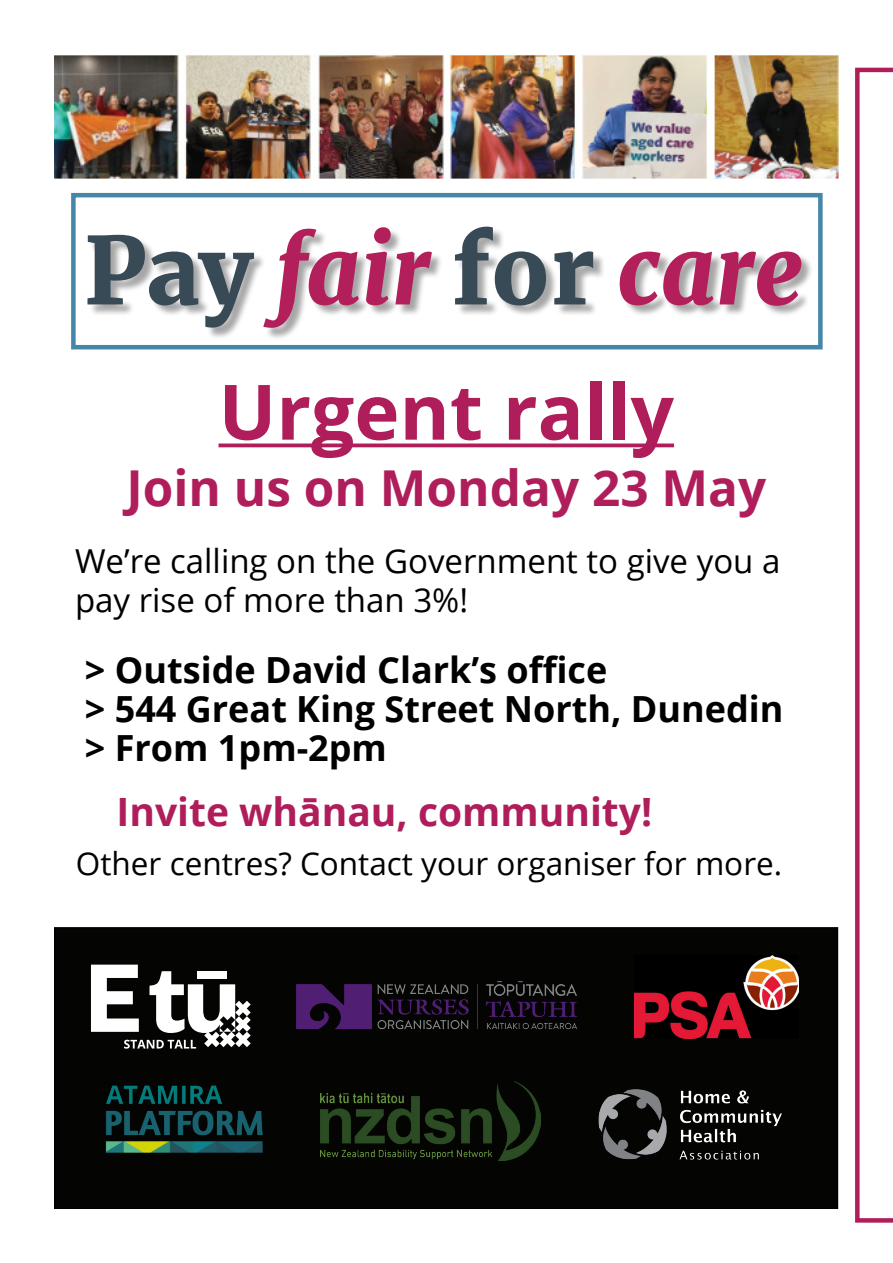
<style>
.page{position:relative;width:893px;height:1263px;background:#fff}
.page>*{position:absolute;margin:0;border:0;box-sizing:border-box;transform-origin:0 0}
.t1{font:italic 900 93px "Merriweather";color:#b21f5a}
.t2{font:700 76.5px "Open Sans";color:#af1e5a}
.t3{font:700 49.5px "Open Sans";color:#af1e5a}
.t4{font:700 39px "Open Sans";color:#af1e5a}
.t5{font:700 36px/39px "Open Sans";color:#000}
.t6{font:33px/39.6px "Open Sans";color:#000}
.t7{font:31.5px "Open Sans";color:#000}
.s1{font-style:normal;color:#394a57}
</style>
<div class="page">
<div style="left:71px;top:193px;width:752px;height:156px;border:4px solid #4487a9"></div>
<div style="left:89px;top:228px;width:724px;height:112px;background:#000;opacity:.35"></div>
<img style="left:54px;top:54px;width:784px;height:124px">
<svg style="left:219px;top:443px;width:455px;height:4px;background:#b93b6f"></svg>
<div style="left:54px;top:927px;width:784px;height:282px;background:#040503;border:2px solid #000"></div>
<svg style="left:91px;top:965px;width:160px;height:84px"></svg>
<img style="left:635px;top:955px;width:164px;height:84px">
<img style="left:106px;top:1085px;width:156px;height:67px">
<img style="left:320px;top:1082px;width:220px;height:78px">
<img style="left:296px;top:981px;width:282px;height:49px">
<img style="left:598px;top:1089px;width:184px;height:71px">
<svg style="left:855px;top:68px;width:38px;height:1155px"></svg>
<p class="t1" style="left:84px;top:206px;width:720px"><span class="s1">Pay</span> fair <span class="s1">for</span> care</p>
<p class="t2" style="left:219px;top:358px;width:457px">Urgent rally</p>
<p class="t3" style="left:126px;top:453px;width:641px">Join us on Monday 23 May</p>
<p class="t6" style="left:75px;top:540px;width:707px">We’re calling on the Government to give you a pay rise of more than 3%!</p>
<p class="t5" style="left:85px;top:649px;width:700px">&gt; Outside David Clark’s office<br>&gt; 544 Great King Street North, Dunedin</p>
<p class="t5" style="left:85px;top:727px;width:304px">&gt; From 1pm-2pm</p>
<p class="t4" style="left:116px;top:785px;width:537px">Invite whānau, community!</p>
<p class="t7" style="left:76px;top:842px;width:708px">Other centres? Contact your organiser for more.</p>
</div>
